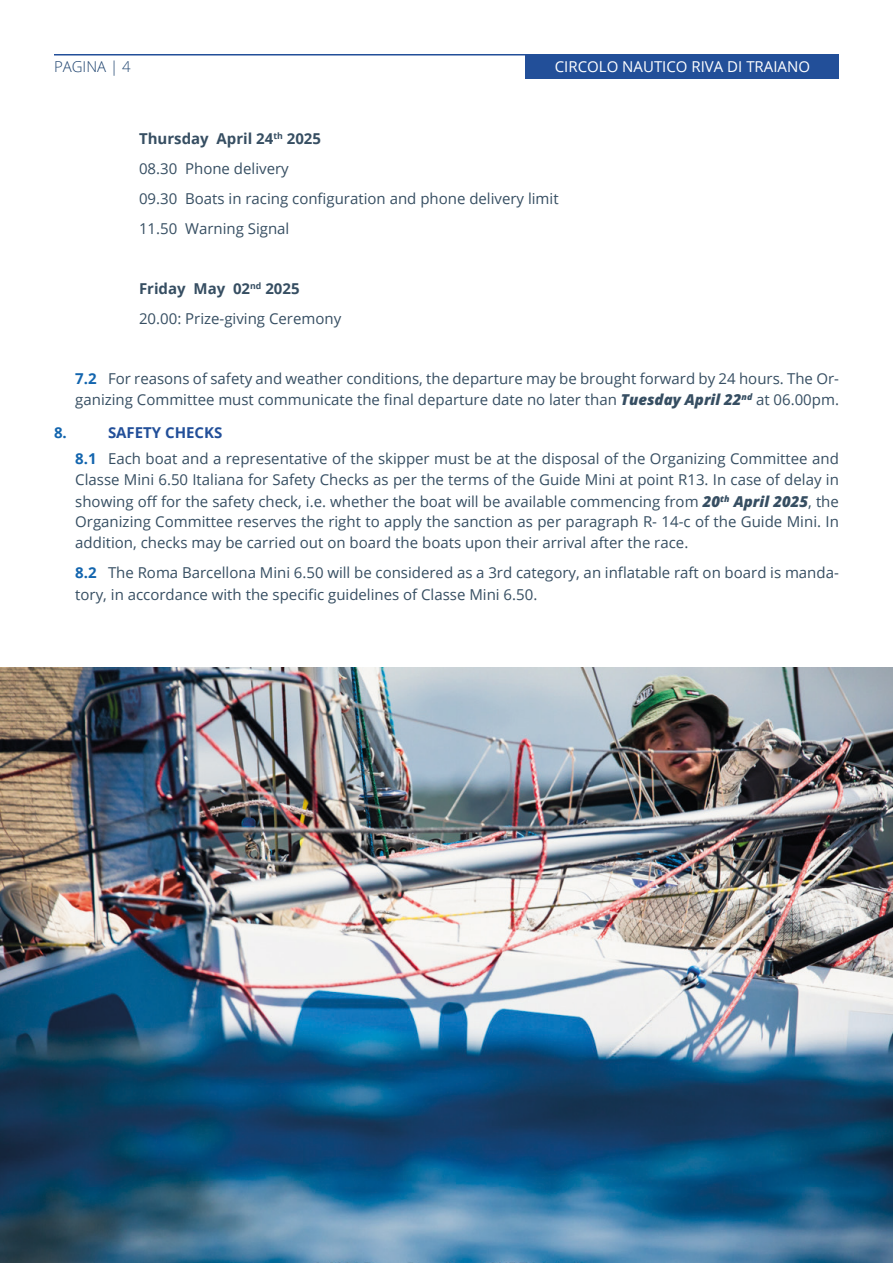
<style>
.page{position:relative;width:893px;height:1263px;background:#fff}
.page>*{position:absolute;margin:0;border:0;box-sizing:border-box;transform-origin:0 0}
.Heading_3_wrd_1{font:15px/21px "Open Sans";color:#364e62}
.Heading_3_wrd_1-2{font:700 15px "Open Sans";color:#364e62}
.t1{font:15px "Open Sans";color:#fff}
.t2{font:700 15px "Open Sans";color:#224f99}
.t3{font:300 15px "Open Sans";color:#1e436f}
.t4{font:700 15px "Open Sans";color:#1365ae}
.s1{font-weight:700;color:#1365ae}
.s2{font-style:italic}
</style>
<div class="page">
<div style="left:526px;top:54px;width:313px;height:25px;background:#224f99"></div>
<hr style="left:54px;top:54px;width:472px;height:2px;background:#224f99">
<img style="left:0;top:668px;width:893px;height:595px">
<p class="t3" style="left:54px;top:56px;width:78px">PAGINA | 4</p>
<p class="t1" style="left:555px;top:56px;width:257px">CIRCOLO NAUTICO RIVA DI TRAIANO</p>
<p class="Heading_3_wrd_1-2" style="left:139px;top:127px;width:184px">Thursday April 24<sup>th</sup> 2025</p>
<p class="Heading_3_wrd_1" style="left:139px;top:157px;width:151px">08.30 Phone delivery</p>
<p class="Heading_3_wrd_1" style="left:139px;top:187px;width:421px">09.30 Boats in racing configuration and phone delivery limit</p>
<p class="Heading_3_wrd_1" style="left:139px;top:217px;width:152px">11.50 Warning Signal</p>
<p class="Heading_3_wrd_1-2" style="left:139px;top:277px;width:162px">Friday May 02<sup>nd</sup> 2025</p>
<p class="Heading_3_wrd_1" style="left:139px;top:307px;width:204px">20.00: Prize-giving Ceremony</p>
<p class="Heading_3_wrd_1" style="left:75px;top:367px;width:765px"><span class="s1">7.2</span> For reasons of safety and weather conditions, the departure may be brought forward by 24 hours. The Or&shy;ganizing Committee must communicate the final departure date no later than <span class="s2">Tuesday April 22</span><sup>nd</sup> at 06.00pm.</p>
<p class="t4" style="left:54px;top:422px;width:14px">8.</p>
<p class="t2" style="left:108px;top:422px;width:116px">SAFETY CHECKS</p>
<p class="Heading_3_wrd_1" style="left:75px;top:447px;width:765px"><span class="s1">8.1</span> Each boat and a representative of the skipper must be at the disposal of the Organizing Committee and<br>Classe Mini 6.50 Italiana for Safety Checks as per the terms of the Guide Mini at point R13. In case of delay in</p>
<p class="Heading_3_wrd_1" style="left:75px;top:492px;width:765px;line-height:19.4px">showing off for the safety check, i.e. whether the boat will be available commencing from <span class="s2">20</span><sup>th</sup> <span class="s2">April 2025</span>, the<br>Organizing Committee reserves the right to apply the sanction as per paragraph R- 14-c of the Guide Mini. In</p>
<p class="Heading_3_wrd_1" style="left:75px;top:527px;width:765px;line-height:30px">addition, checks may be carried out on board the boats upon their arrival after the race.<br><span class="s1">8.2</span> The Roma Barcellona Mini 6.50 will be considered as a 3rd category, an inflatable raft on board is manda-</p>
<p class="Heading_3_wrd_1" style="left:75px;top:584px;width:464px">tory, in accordance with the specific guidelines of Classe Mini 6.50.</p>
</div>
